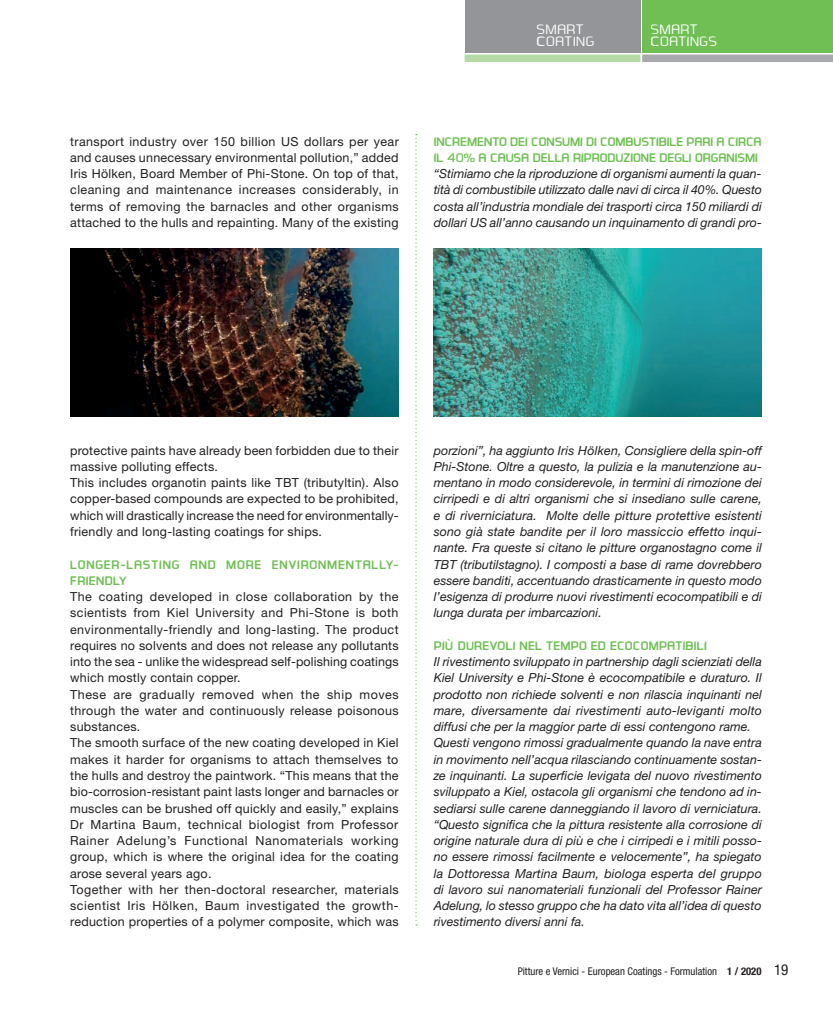
<style>
.page{position:relative;width:833px;height:1011px;background:#fff}
.page>*{position:absolute;margin:0;border:0;box-sizing:border-box;transform-origin:0 0}
.t1{font:13.75px "Ea Designer";letter-spacing:.025em;color:#fff}
.t2{font:italic 12.5px/16.2px "Helvetica Neue";color:#231f20;text-align:justify}
.t3{font:12.5px/16.2px "Helvetica Neue";letter-spacing:.02em;color:#231f20}
.t4{font:700 12.5px/16.2px "Ea Designer";letter-spacing:-.01em;color:#6fbf54}
.t5{font:700 12.5px/16.2px "Ea Designer";letter-spacing:.05em;color:#6fbf54}
.t6{font:condensed 10.62px "Helvetica Neue";color:#231f20}
.s1{font-weight:700}
.s2{font-size:15px}
</style>
<div class="page">
<svg style="left:415px;top:134px;width:2px;height:791px"></svg>
<img style="left:70px;top:248px;width:328px;height:169px">
<img style="left:433px;top:248px;width:328px;height:169px">
<div style="left:642px;top:0;width:190px;height:53px;background:#6fbf54"></div>
<div style="left:642px;top:54px;width:190px;height:8px;background:#a8a9ad"></div>
<div style="left:464px;top:0;width:176px;height:53px;background:#939598"></div>
<div style="left:464px;top:54px;width:176px;height:8px;background:#b5daa5"></div>
<p class="t1" style="left:536px;top:21px;width:49px">SMART</p>
<p class="t1" style="left:650px;top:21px;width:49px">SMART</p>
<p class="t1" style="left:536px;top:34px;width:59px">COATING</p>
<p class="t1" style="left:650px;top:34px;width:68px">COATINGS</p>
<p class="t3" style="left:70px;top:133px;width:330px;text-align:justify">transport industry over 150 billion US dollars per year and causes unnecessary environmental pollution,” added Iris Hölken, Board Member of Phi-Stone. On top of that, cleaning and maintenance increases considerably, in terms of removing the barnacles and other organisms attached to the hulls and repainting. Many of the existing</p>
<p class="t4" style="left:433px;top:133px;width:329px">INCREMENTO DEI CONSUMI DI COMBUSTIBILE PARI A CIRCA<br>IL 40% A CAUSA DELLA RIPRODUZIONE DEGLI ORGANISMI</p>
<p class="t2" style="left:433px;top:165px;width:329px">“Stimiamo che la riproduzione di organismi aumenti la quan&shy;tità di combustibile utilizzato dalle navi di circa il 40%. Questo costa all’industria mondiale dei trasporti circa 150 miliardi di dollari US all’anno causando un inquinamento di grandi pro-</p>
<p class="t3" style="left:70px;top:442px;width:330px">protective paints have already been forbidden due to their massive polluting effects.<br>This includes organotin paints like TBT (tributyltin). Also copper-based compounds are expected to be prohibited, which will drastically increase the need for environmentally&shy;friendly and long-lasting coatings for ships.</p>
<p class="t5" style="left:70px;top:556px;width:330px">LONGER-LASTING AND MORE ENVIRONMENTALLY-<br>FRIENDLY</p>
<p class="t3" style="left:70px;top:588px;width:330px">The coating developed in close collaboration by the scientists from Kiel University and Phi-Stone is both environmentally-friendly and long-lasting. The product requires no solvents and does not release any pollutants into the sea - unlike the widespread self-polishing coatings which mostly contain copper.<br>These are gradually removed when the ship moves through the water and continuously release poisonous substances.<br>The smooth surface of the new coating developed in Kiel makes it harder for organisms to attach themselves to the hulls and destroy the paintwork. “This means that the bio-corrosion-resistant paint lasts longer and barnacles or muscles can be brushed off quickly and easily,” explains Dr Martina Baum, technical biologist from Professor Rainer Adelung’s Functional Nanomaterials working group, which is where the original idea for the coating arose several years ago.<br>Together with her then-doctoral researcher, materials scientist Iris Hölken, Baum investigated the growth&shy;reduction properties of a polymer composite, which was</p>
<p class="t2" style="left:433px;top:441px;width:329px">porzioni”, ha aggiunto Iris Hölken, Consigliere della spin-off Phi-Stone. Oltre a questo, la pulizia e la manutenzione au&shy;mentano in modo considerevole, in termini di rimozione dei cirripedi e di altri organismi che si insediano sulle carene, e di riverniciatura. Molte delle pitture protettive esistenti sono già state bandite per il loro massiccio effetto inqui&shy;nante. Fra queste si citano le pitture organostagno come il TBT (tributilstagno). I composti a base di rame dovrebbero essere banditi, accentuando drasticamente in questo modo l’esigenza di produrre nuovi rivestimenti ecocompatibili e di lunga durata per imbarcazioni.</p>
<p class="t4" style="left:433px;top:637px;width:274px">PIÙ DUREVOLI NEL TEMPO ED ECOCOMPATIBILI</p>
<p class="t2" style="left:433px;top:653px;width:329px;text-align:left">Il rivestimento sviluppato in partnership dagli scienziati della Kiel University e Phi-Stone è ecocompatibile e duraturo. Il prodotto non richiede solventi e non rilascia inquinanti nel mare, diversamente dai rivestimenti auto-leviganti molto diffusi che per la maggior parte di essi contengono rame.<br>Questi vengono rimossi gradualmente quando la nave entra in movimento nell’acqua rilasciando continuamente sostan&shy;ze inquinanti. La superficie levigata del nuovo rivestimento sviluppato a Kiel, ostacola gli organismi che tendono ad in&shy;sediarsi sulle carene danneggiando il lavoro di verniciatura. “Questo significa che la pittura resistente alla corrosione di origine naturale dura di più e che i cirripedi e i mitili posso&shy;no essere rimossi facilmente e velocemente”, ha spiegato la Dottoressa Martina Baum, biologa esperta del gruppo di lavoro sui nanomateriali funzionali del Professor Rainer Adelung, lo stesso gruppo che ha dato vita all’idea di questo rivestimento diversi anni fa.</p>
<p class="t6" style="left:517px;top:964px;width:272px">Pitture e Vernici - European Coatings - Formulation <span class="s1">1 / 2020</span> <span class="s2">19</span></p>
</div>
